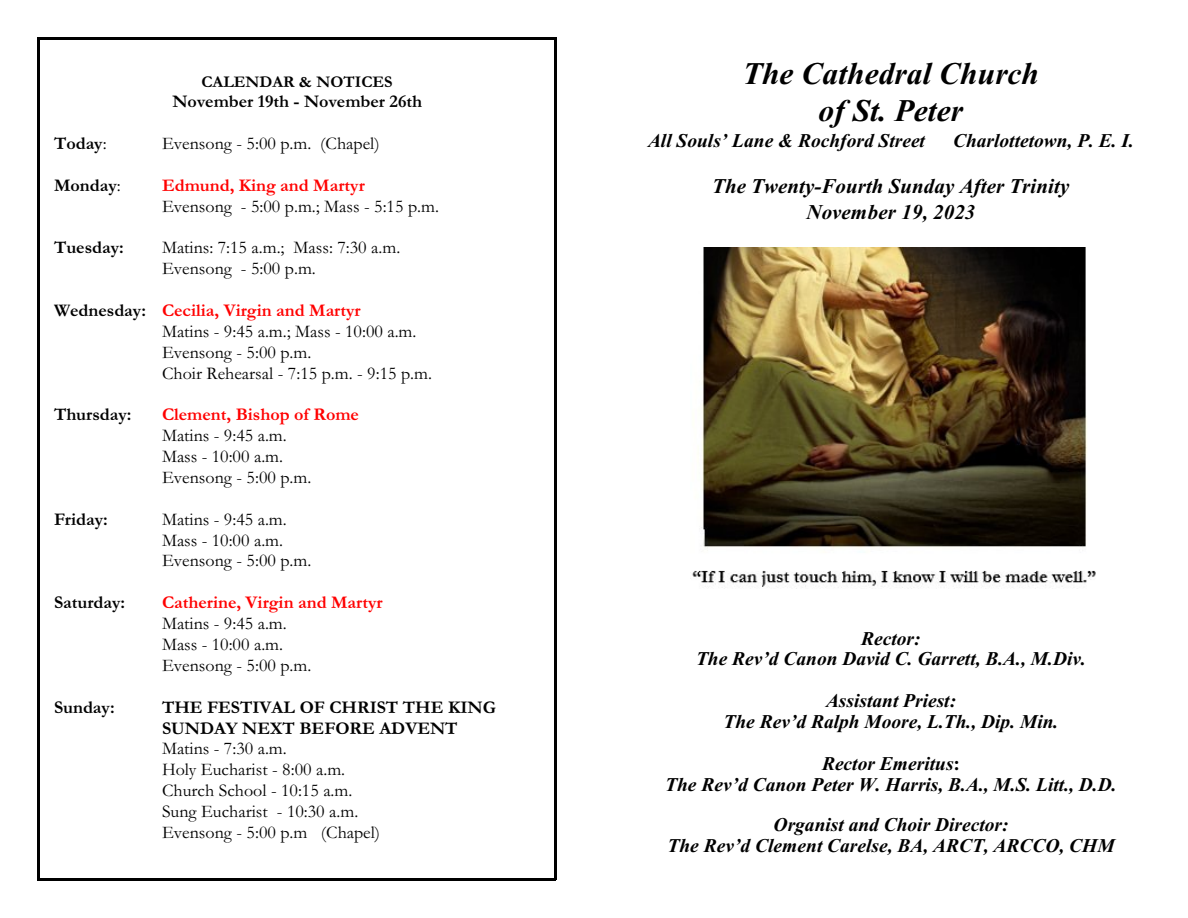
<style>
.page{position:relative;width:1188px;height:918px;background:#fff}
.page>*{position:absolute;margin:0;border:0;box-sizing:border-box;transform-origin:0 0}
.t1{font:italic 700 31.5px/37.2px "Times New Roman";color:#000;text-align:center}
.t2{font:italic 700 21px/25.2px "Times New Roman";color:#000;text-align:center}
.t3{font:italic 700 19.5px/20.9px "Times New Roman";color:#000;text-align:center}
.t4{font:18px/20.9px "Garamond";color:#000}
.t5{font:700 18px/20.9px "Garamond";color:#000}
.t6{font:700 18px "Garamond";color:#f00}
.t7{font:700 16.5px "Garamond";color:#000}
.s1{font-weight:400}
.s2{font-weight:700}
.s3{font-weight:700;color:#f00}
.s4{font-style:normal}
</style>
<div class="page">
<hr style="left:38px;top:38px;width:2px;height:842px;background:#000">
<hr style="left:554px;top:38px;width:2px;height:842px;background:#000">
<hr style="left:38px;top:38px;width:518px;height:2px;background:#000">
<hr style="left:38px;top:878px;width:518px;height:2px;background:#000">
<img style="left:692px;top:247px;width:404px;height:342px">
<p class="t7" style="left:201px;top:76px;width:193px">CALENDAR &amp; NOTICES</p>
<p class="t5" style="left:172px;top:93px;width:251px">November 19th - November 26th</p>
<p class="t5" style="left:54px;top:135px;width:54px">Today<span class="s1">:</span></p>
<p class="t4" style="left:162px;top:135px;width:219px">Evensong - 5:00 p.m. (Chapel)</p>
<p class="t5" style="left:54px;top:177px;width:68px">Monday<span class="s1">:</span></p>
<p class="t6" style="left:162px;top:179px;width:204px">Edmund, King and Martyr</p>
<p class="t4" style="left:162px;top:198px;width:278px">Evensong - 5:00 p.m.; Mass - 5:15 p.m.</p>
<p class="t5" style="left:54px;top:239px;width:71px">Tuesday:</p>
<p class="t4" style="left:162px;top:239px;width:240px">Matins: 7:15 a.m.; Mass: 7:30 a.m.<br>Evensong - 5:00 p.m.</p>
<p class="t4" style="left:162px;top:302px;width:272px;text-indent:-108px"><span class="s2">Wednesday:</span> <span class="s3">Cecilia, Virgin and Martyr<br></span>Matins - 9:45 a.m.; Mass - 10:00 a.m.<br>Evensong - 5:00 p.m.<br>Choir Rehearsal - 7:15 p.m. - 9:15 p.m.</p>
<p class="t5" style="left:54px;top:406px;width:79px">Thursday:</p>
<p class="t6" style="left:162px;top:409px;width:199px">Clement, Bishop of Rome</p>
<p class="t4" style="left:162px;top:427px;width:151px">Matins - 9:45 a.m.<br>Mass - 10:00 a.m.<br>Evensong - 5:00 p.m.</p>
<p class="t5" style="left:54px;top:511px;width:55px">Friday:</p>
<p class="t4" style="left:162px;top:511px;width:151px">Matins - 9:45 a.m.<br>Mass - 10:00 a.m.<br>Evensong - 5:00 p.m.</p>
<p class="t5" style="left:54px;top:594px;width:73px">Saturday:</p>
<p class="t6" style="left:162px;top:596px;width:222px">Catherine, Virgin and Martyr</p>
<p class="t4" style="left:162px;top:615px;width:151px">Matins - 9:45 a.m.<br>Mass - 10:00 a.m.<br>Evensong - 5:00 p.m.</p>
<p class="t5" style="left:54px;top:699px;width:62px">Sunday:</p>
<p class="t5" style="left:162px;top:699px;width:335px">THE FESTIVAL OF CHRIST THE KING<br>SUNDAY NEXT BEFORE ADVENT</p>
<p class="t4" style="left:162px;top:740px;width:220px">Matins - 7:30 a.m.<br>Holy Eucharist - 8:00 a.m.<br>Church School - 10:15 a.m.<br>Sung Eucharist - 10:30 a.m.<br>Evensong - 5:00 p.m (Chapel)</p>
<h1 class="t1" style="left:743px;top:58px;width:298px">The Cathedral Church of St. Peter</h1>
<p class="t3" style="left:648px;top:132px;width:279px">All Souls’ Lane &amp; Rochford Street</p>
<p class="t3" style="left:953px;top:132px;width:182px">Charlottetown, P. E. I.</p>
<p class="t2" style="left:712px;top:176px;width:359px">The Twenty-Fourth Sunday After Trinity<br>November 19, 2023</p>
<p class="t3" style="left:696px;top:630px;width:391px">Rector:<br>The Rev’d Canon David C. Garrett, B.A., M.Div.</p>
<p class="t3" style="left:724px;top:692px;width:336px">Assistant Priest:<br>The Rev’d Ralph Moore, L.Th., Dip. Min.</p>
<p class="t3" style="left:665px;top:755px;width:453px">Rector Emeritus<span class="s4">:<br></span>The Rev’d Canon Peter W. Harris, B.A., M.S. Litt., D.D.</p>
<p class="t3" style="left:668px;top:816px;width:449px">Organist and Choir Director:<br>The Rev’d Clement Carelse, BA, ARCT, ARCCO, CHM</p>
</div>
